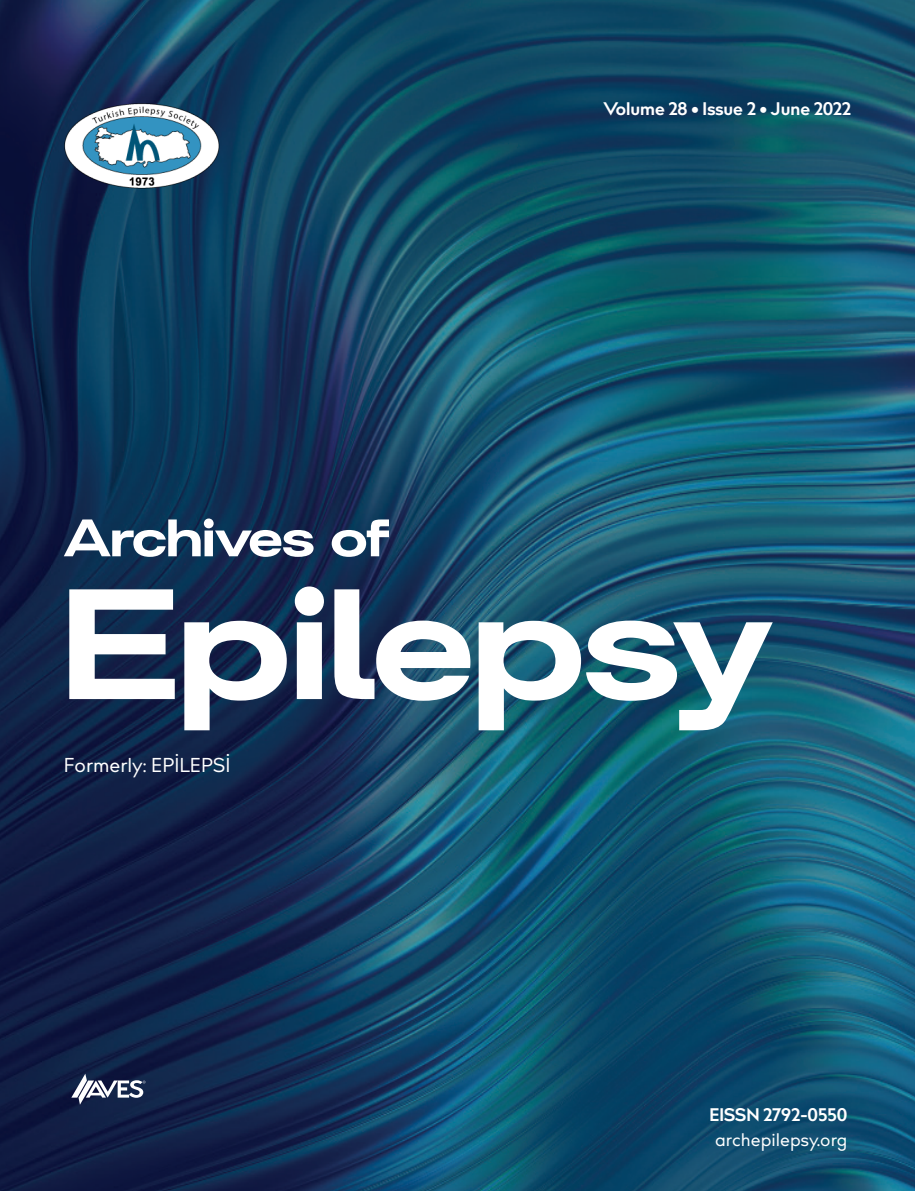
<style>
.page{position:relative;width:915px;height:1191px;background:#fff}
.page>*{position:absolute;margin:0;border:0;box-sizing:border-box;transform-origin:0 0}
.t1{font:800 semi-expanded 170.55px "Britanica";color:#fff}
.t2{font:800 semi-expanded 57.3px "Britanica";color:#fff}
.t3{font:19.8px "billcorpnar";color:#fff}
.t4{font:700 18px "billcorpnar";color:#fff}
.t5{font:18px "billcorpnar";color:#fff}
</style>
<div class="page">
<img style="left:0;top:0;width:914px;height:1191px">
<img style="left:64px;top:102px;width:159px;height:87px">
<svg style="left:71px;top:1073px;width:74px;height:31px"></svg>
<p class="t4" style="left:603px;top:96px;width:249px">Volume 28 • Issue 2 • June 2022</p>
<p class="t2" style="left:64px;top:506px;width:327px">Archives of</p>
<p class="t1" style="left:64px;top:551px;width:709px">Epilepsy</p>
<p class="t3" style="left:64px;top:751px;width:168px">Formerly: EPİLEPSİ</p>
<p class="t4" style="left:709px;top:1101px;width:139px">EISSN 2792-0550</p>
<p class="t5" style="left:715px;top:1126px;width:134px">archepilepsy.org</p>
</div>
